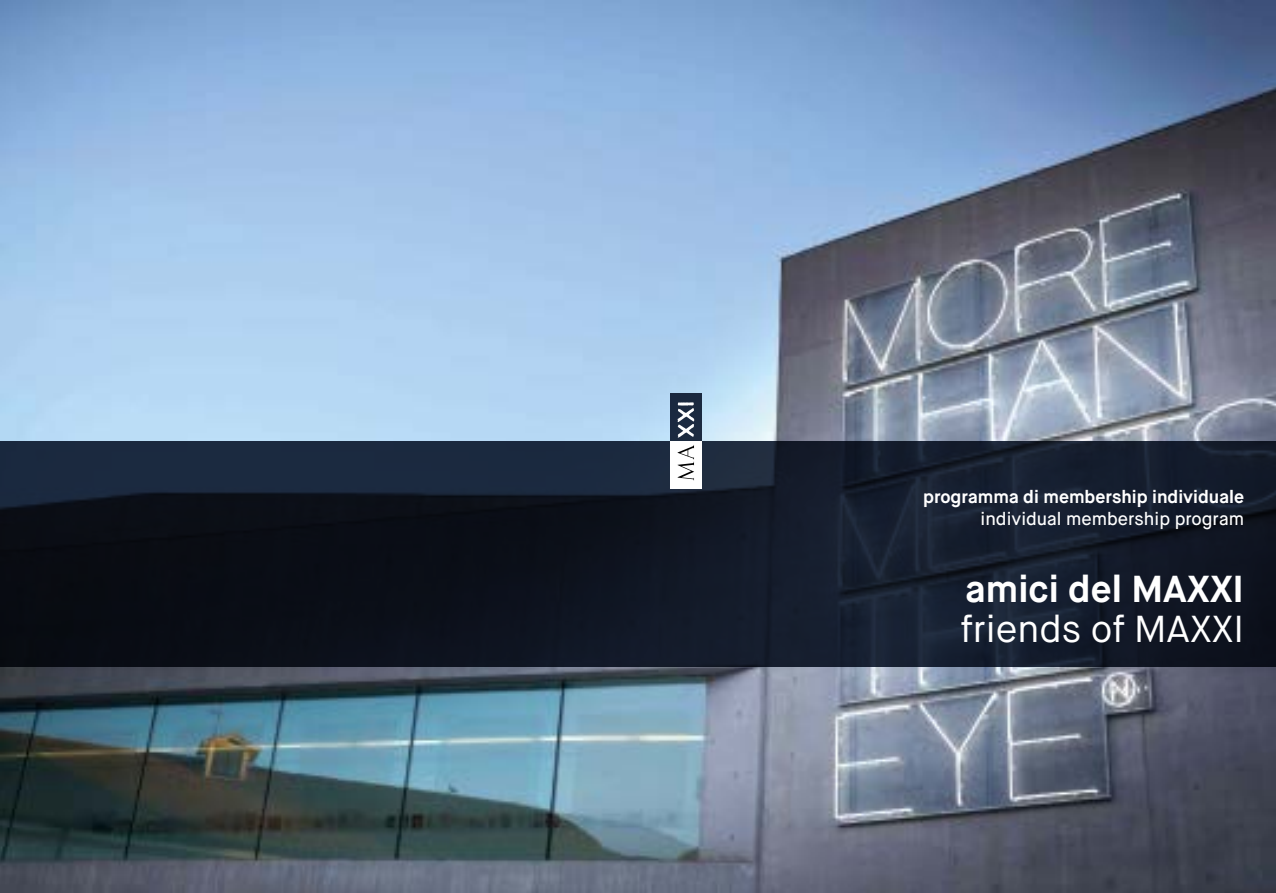
<style>
.page{position:relative;width:1276px;height:893px;background:#fff}
.page>*{position:absolute;margin:0;border:0;box-sizing:border-box;transform-origin:0 0}
.t1{font:37.5px "Maison Neue";color:#fff}
.t2{font:700 37.5px "Maison Neue";color:#fff}
.t3{font:700 18px "Maison Neue";color:#fff}
.t4{font:500 18px "Maison Neue";color:#fff}
</style>
<div class="page">
<img style="left:0;top:0;width:1276px;height:893px">
<svg style="left:0;top:441px;width:1276px;height:225px;background:#111826"></svg>
<div style="left:670px;top:441px;width:32px;height:48px;background:#fff"></div>
<div style="left:670px;top:393px;width:32px;height:48px;background:#1b293f"></div>
<svg style="left:677px;top:445px;width:17px;height:36px"></svg>
<svg style="left:677px;top:402px;width:17px;height:36px"></svg>
<p class="t3" style="left:923px;top:485px;width:322px">programma di membership individuale</p>
<p class="t4" style="left:980px;top:507px;width:265px">individual membership program</p>
<h1 class="t2" style="left:965px;top:565px;width:280px">amici del MAXXI</h1>
<h1 class="t1" style="left:960px;top:606px;width:285px">friends of MAXXI</h1>
</div>
